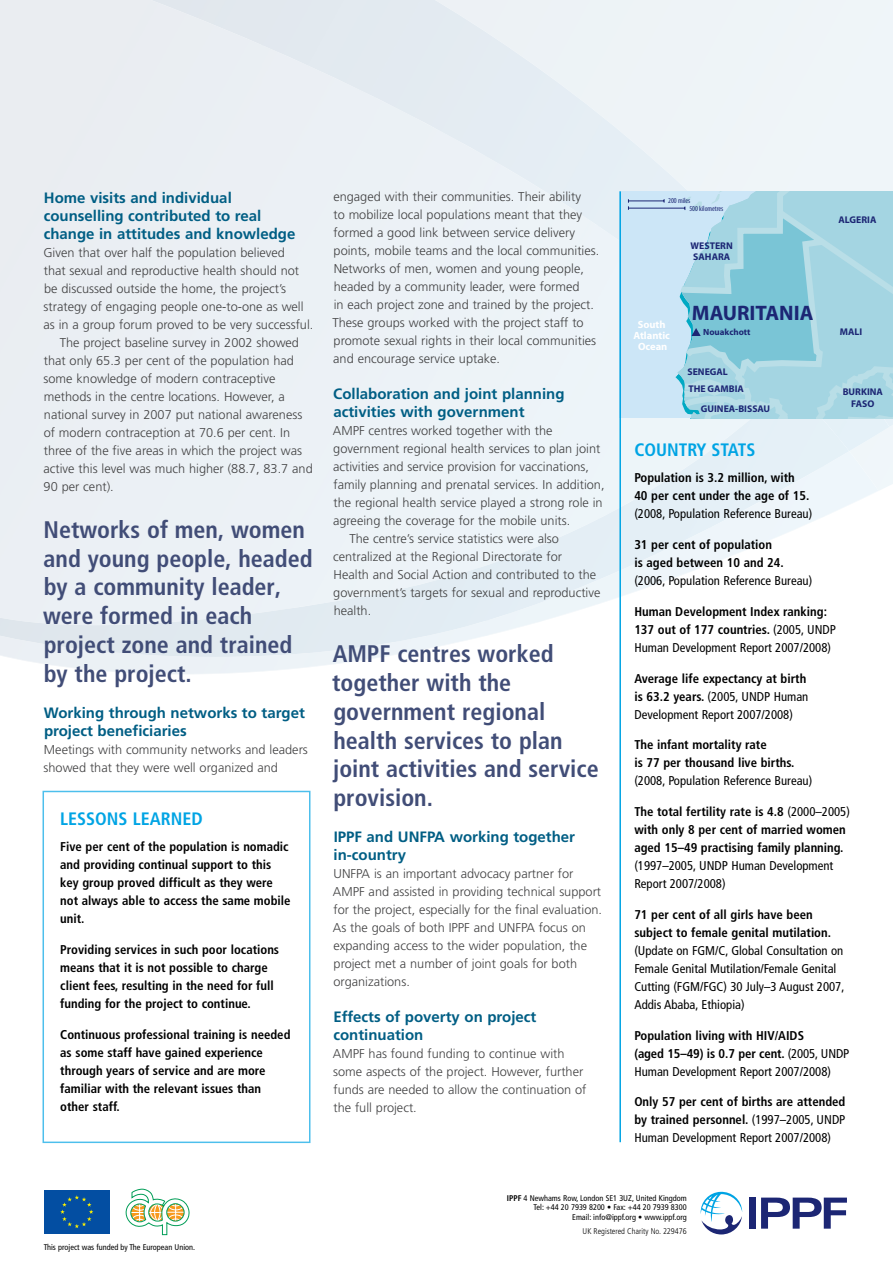
<style>
.page{position:relative;width:893px;height:1263px;background:#fff}
.page>*{position:absolute;margin:0;border:0;box-sizing:border-box;transform-origin:0 0}
.t1{font:700 condensed 24px/28.8px "Frutiger";color:#414d77}
.t2{font:700 21px "Myriad Pro";color:#1c2674}
.t3{font:700 condensed 18px "Frutiger";color:#00a4e4}
.t4{font:700 15px/18px "Frutiger";color:#005e84}
.t5{font:300 12.75px/18px "Frutiger";color:#414142}
.t6{font:700 condensed 12.75px/18px "Frutiger";color:#000}
.t7{font:condensed 12.75px/18px "Frutiger";color:#000}
.t8{font:700 10.5px/11.4px "Myriad Pro";color:#fff;text-align:center}
.t9{font:700 9.75px/10.6px "Myriad Pro";color:#1c2674}
.t10{font:700 9px "Myriad Pro";color:#1c2674}
.t11{font:condensed 8.25px/9.9px "Frutiger";color:#000;text-align:right}
.t12{font:300 condensed 8.25px "Frutiger";color:#000}
.t13{font:condensed 7.5px/7.6px "Myriad Pro";color:#1c2674}
.s1{font-weight:400}
.s2{font-weight:700}
</style>
<div class="page">
<div style="left:830px;top:0;width:63px;height:491px;background:#eff5f9"></div>
<img style="left:849px;top:451px;width:29px;height:54px">
<img style="left:0;top:384px;width:849px;height:273px">
<img style="left:534px;top:537px;width:27px;height:11px">
<img style="left:849px;top:418px;width:40px;height:33px">
<div style="left:790px;top:418px;width:59px;height:33px;background:#e5f1f7"></div>
<div style="left:106px;top:0;width:684px;height:384px;background:#ebf0f5"></div>
<div style="left:619px;top:191px;width:274px;height:227px;background:#cce6f7"></div>
<svg style="left:674px;top:191px;width:219px;height:227px;background:#a7d6e3"></svg>
<hr style="left:628px;top:201px;width:36px;height:1px;background:#1c2674">
<hr style="left:629px;top:208px;width:56px;height:1px;background:#1c2674">
<svg style="left:681px;top:191px;width:144px;height:182px;background:#98d0df"></svg>
<hr style="left:619px;top:191px;width:2px;height:951px;background:#00a4e4">
<div style="left:749px;top:1197px;width:7px;height:31px;background:#1c2674"></div>
<svg style="left:761px;top:1197px;width:86px;height:31px"></svg>
<svg style="left:701px;top:1192px;width:41px;height:42px"></svg>
<div style="left:44px;top:1190px;width:66px;height:44px;background:#034ea2"></div>
<svg style="left:60px;top:1195px;width:33px;height:33px"></svg>
<svg style="left:126px;top:1189px;width:63px;height:46px"></svg>
<p class="t4" style="left:44px;top:189px;width:253px">Home visits and individual counselling contributed to real change in attitudes and knowledge</p>
<p class="t5" style="left:43px;top:244px;width:243px">Given that over half the population believed</p>
<p class="t5" style="left:44px;top:262px;width:257px">that sexual and reproductive health should not</p>
<p class="t5" style="left:44px;top:280px;width:244px">be discussed outside the home, the project’s</p>
<p class="t5" style="left:44px;top:298px;width:262px">strategy of engaging people one-to-one as well</p>
<p class="t5" style="left:44px;top:316px;width:271px">as in a group forum proved to be very successful.</p>
<p class="t5" style="left:60px;top:334px;width:241px">The project baseline survey in 2002 showed</p>
<p class="t5" style="left:44px;top:352px;width:252px">that only 65.3 per cent of the population had</p>
<p class="t5" style="left:44px;top:370px;width:233px">some knowledge of modern contraceptive</p>
<p class="t5" style="left:44px;top:388px;width:242px">methods in the centre locations. However, a</p>
<p class="t5" style="left:44px;top:406px;width:260px">national survey in 2007 put national awareness</p>
<p class="t5" style="left:44px;top:424px;width:248px">of modern contraception at 70.6 per cent. In</p>
<p class="t5" style="left:44px;top:442px;width:260px">three of the five areas in which the project was</p>
<p class="t5" style="left:44px;top:460px;width:271px">active this level was much higher (88.7, 83.7 and</p>
<p class="t5" style="left:44px;top:478px;width:72px">90 per cent).</p>
<h1 class="t1" style="left:43px;top:515px;width:271px">Networks of men, women and young people, headed by a community leader, were formed in each project zone and trained by the project.</h1>
<p class="t4" style="left:44px;top:703px;width:263px">Working through networks to target project beneficiaries</p>
<p class="t5" style="left:44px;top:740px;width:266px">Meetings with community networks and leaders showed that they were well organized and</p>
<h3 class="t3" style="left:60px;top:808px;width:144px">LESSONS LEARNED</h3>
<p class="t6" style="left:60px;top:838px;width:232px">Five per cent of the population is nomadic and providing continual support to this key group proved difficult as they were not always able to access the same mobile unit.</p>
<p class="t6" style="left:60px;top:941px;width:220px">Providing services in such poor locations means that it is not possible to charge client fees, resulting in the need for full funding for the project to continue.</p>
<p class="t6" style="left:60px;top:1025px;width:232px">Continuous professional training is needed as some staff have gained experience through years of service and are more familiar with the relevant issues than other staff.</p>
<p class="t11" style="left:44px;top:1242px;width:153px">This project was funded by The European Union.</p>
<p class="t5" style="left:332px;top:188px;width:268px">engaged with their communities. Their ability<br>to mobilize local populations meant that they formed a good link between service delivery points, mobile teams and the local communities.<br>Networks of men, women and young people, headed by a community leader, were formed<br>in each project zone and trained by the project.<br>These groups worked with the project staff to promote sexual rights in their local communities and encourage service uptake.</p>
<p class="t4" style="left:333px;top:385px;width:233px">Collaboration and joint planning activities with government</p>
<p class="t5" style="left:333px;top:422px;width:221px">AMPF centres worked together with the</p>
<p class="t5" style="left:333px;top:440px;width:269px">government regional health services to plan joint</p>
<p class="t5" style="left:333px;top:458px;width:257px">activities and service provision for vaccinations,</p>
<p class="t5" style="left:333px;top:476px;width:273px">family planning and prenatal services. In addition,</p>
<p class="t5" style="left:333px;top:494px;width:271px">the regional health service played a strong role in</p>
<p class="t5" style="left:333px;top:512px;width:239px">agreeing the coverage for the mobile units.</p>
<p class="t5" style="left:349px;top:530px;width:211px">The centre’s service statistics were also</p>
<p class="t5" style="left:333px;top:548px;width:230px">centralized at the Regional Directorate for</p>
<p class="t5" style="left:334px;top:566px;width:264px">Health and Social Action and contributed to the</p>
<p class="t5" style="left:333px;top:584px;width:269px">government’s targets for sexual and reproductive</p>
<p class="t5" style="left:334px;top:602px;width:39px">health.</p>
<h1 class="t1" style="left:332px;top:639px;width:268px">AMPF centres worked together with the government regional health services to plan joint activities and service provision.</h1>
<p class="t4" style="left:334px;top:828px;width:243px">IPPF and UNFPA working together in-country</p>
<p class="t5" style="left:333px;top:865px;width:271px">UNFPA is an important advocacy partner for AMPF and assisted in providing technical support for the project, especially for the final evaluation.<br>As the goals of both IPPF and UNFPA focus on expanding access to the wider population, the project met a number of joint goals for both organizations.</p>
<p class="t4" style="left:333px;top:1008px;width:204px">Effects of poverty on project continuation</p>
<p class="t5" style="left:333px;top:1045px;width:255px">AMPF has found funding to continue with some aspects of the project. However, further funds are needed to allow the continuation of the full project.</p>
<p class="t13" style="left:689px;top:197px;width:36px;text-indent:-21px">200 miles<br>500 kilometres</p>
<p class="t8" style="left:633px;top:319px;width:38px">South<br>Atlantic<br>Ocean</p>
<p class="t9" style="left:691px;top:241px;width:44px">WESTERN<br>SAHARA</p>
<h2 class="t2" style="left:692px;top:301px;width:123px">MAURITANIA</h2>
<p class="t10" style="left:703px;top:327px;width:49px">Nouakchott</p>
<p class="t9" style="left:687px;top:367px;width:42px">SENEGAL</p>
<p class="t9" style="left:688px;top:384px;width:57px">THE GAMBIA</p>
<p class="t9" style="left:701px;top:403px;width:71px">GUINEA-BISSAU</p>
<p class="t9" style="left:838px;top:214px;width:39px">ALGERIA</p>
<p class="t9" style="left:840px;top:326px;width:24px">MALI</p>
<p class="t9" style="left:843px;top:386px;width:42px;line-height:11.7px;text-align:center">BURKINA<br>FASO</p>
<h3 class="t3" style="left:634px;top:439px;width:123px">COUNTRY STATS</h3>
<p class="t6" style="left:634px;top:469px;width:177px">Population is 3.2 million, with<br>40 per cent under the age of 15.</p>
<p class="t7" style="left:634px;top:505px;width:179px">(2008, Population Reference Bureau)</p>
<p class="t6" style="left:634px;top:536px;width:151px">31 per cent of population<br>is aged between 10 and 24.</p>
<p class="t7" style="left:634px;top:572px;width:179px">(2006, Population Reference Bureau)</p>
<p class="t6" style="left:634px;top:602px;width:203px">Human Development Index ranking:<br>137 out of 177 countries. <span class="s1">(2005, UNDP<br>Human Development Report 2007/2008)</span></p>
<p class="t7" style="left:634px;top:669px;width:176px"><span class="s2">Average life expectancy at birth is 63.2 years.</span> (2005, UNDP Human<br>Development Report 2007/2008)</p>
<p class="t6" style="left:634px;top:736px;width:162px">The infant mortality rate<br>is 77 per thousand live births.</p>
<p class="t7" style="left:634px;top:772px;width:179px">(2008, Population Reference Bureau)</p>
<p class="t6" style="left:634px;top:803px;width:217px">The total fertility rate is 4.8 <span class="s1">(2000–2005) </span>with only 8 per cent of married women aged 15–49 practising family planning.</p>
<p class="t7" style="left:634px;top:857px;width:201px">(1997–2005, UNDP Human Development<br>Report 2007/2008)</p>
<p class="t6" style="left:634px;top:905px;width:198px">71 per cent of all girls have been subject to female genital mutilation.</p>
<p class="t7" style="left:634px;top:941px;width:212px">(Update on FGM/C, Global Consultation on Female Genital Mutilation/Female Genital Cutting (FGM/FGC) 30 July–3 August 2007, Addis Ababa, Ethiopia)</p>
<p class="t6" style="left:634px;top:1026px;width:216px">Population living with HIV/AIDS<br>(aged 15–49) is 0.7 per cent. <span class="s1">(2005, UNDP<br>Human Development Report 2007/2008)</span></p>
<p class="t6" style="left:634px;top:1093px;width:213px;text-align:justify">Only 57 per cent of births are attended by trained personnel. <span class="s1">(1997–2005, UNDP Human Development Report 2007/2008)</span></p>
<p class="t11" style="left:507px;top:1193px;width:181px"><span class="s2">IPPF</span> 4 Newhams Row, London SE1 3UZ, United Kingdom<br>Tel: +44 20 7939 8200 • Fax: +44 20 7939 8300<br>Email: info@ippf.org • www.ippf.org</p>
<p class="t12" style="left:583px;top:1227px;width:106px">UK Registered Charity No. 229476</p>
</div>
